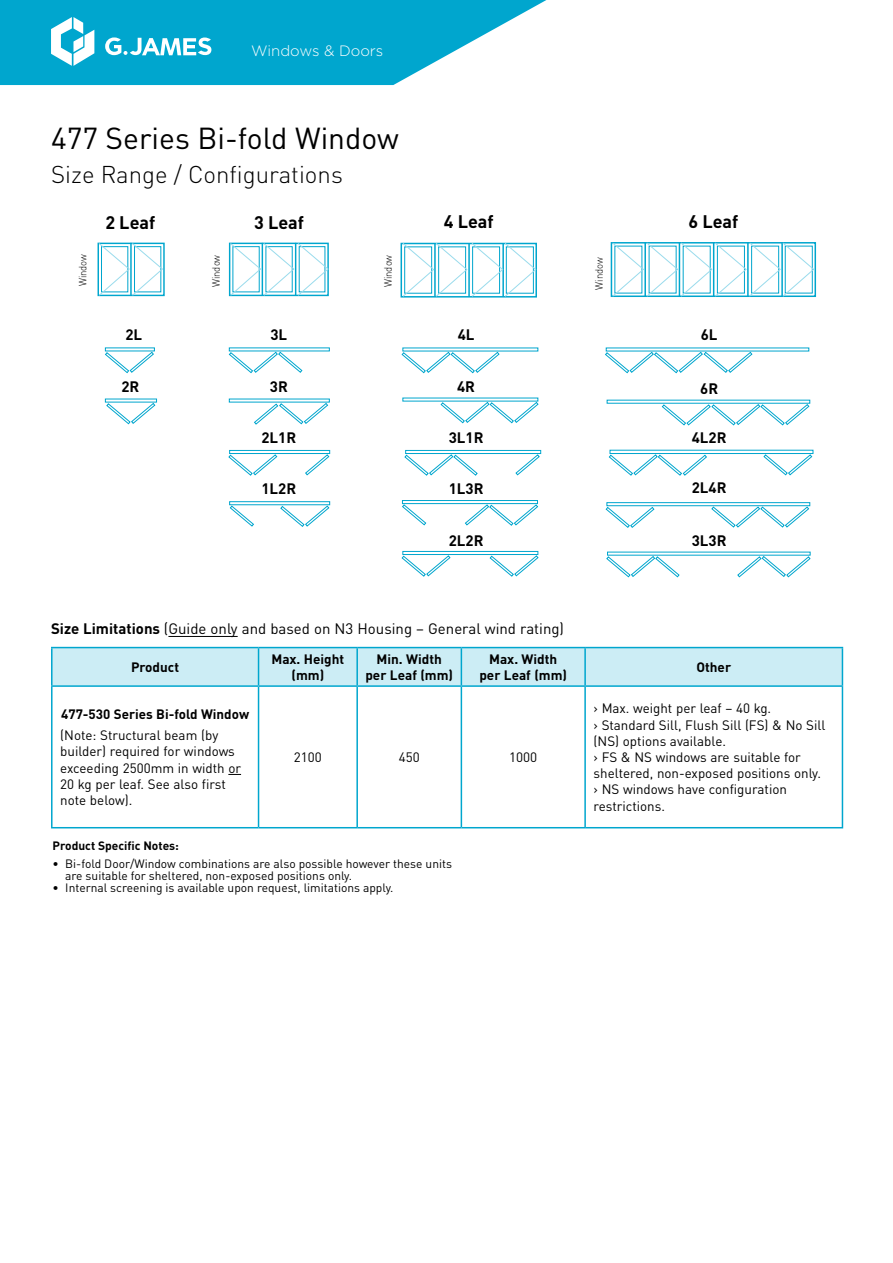
<style>
.page{position:relative;width:893px;height:1263px;background:#fff}
.page>*{position:absolute;margin:0;border:0;box-sizing:border-box;transform-origin:0 0}
.t1{font:30px "DINOT";color:#000}
.t2{font:300 24px "DINOT";color:#000}
.t3{font:700 18px "DINOT";color:#000}
.t4{font:15px "DINOT";color:#000}
.t5{font:700 15px "DINOT";color:#000}
.t6{font:300 15px "Gotham";color:#fff}
.t7{font:13.5px/16.2px "DINOT";color:#000}
.t8{font:700 13.5px/16.2px "DINOT";color:#000;text-align:center}
.t9{font:12px/12px "DINOT";color:#000}
.t10{font:700 12px "DINOT";color:#000}
.t11{font:300 10.5px "DINOT";color:#000;scale:.9 1}
.s1{font-weight:700}
</style>
<div class="page">
<svg style="left:0;top:0;width:547px;height:85px;fill:#00a6ce"></svg>
<svg style="left:105px;top:37px;width:106px;height:18px"></svg>
<svg style="left:51px;top:17px;width:43px;height:49px"></svg>
<svg style="left:105px;top:347px;width:50px;height:4px"></svg>
<svg style="left:104px;top:351px;width:50px;height:23px"></svg>
<svg style="left:106px;top:402px;width:50px;height:23px"></svg>
<svg style="left:98px;top:242px;width:66px;height:55px"></svg>
<svg style="left:229px;top:450px;width:101px;height:4px"></svg>
<svg style="left:305px;top:454px;width:25px;height:22px"></svg>
<svg style="left:228px;top:454px;width:50px;height:22px"></svg>
<svg style="left:229px;top:501px;width:101px;height:4px"></svg>
<svg style="left:229px;top:505px;width:25px;height:22px"></svg>
<svg style="left:280px;top:505px;width:50px;height:22px"></svg>
<svg style="left:229px;top:347px;width:101px;height:4px"></svg>
<svg style="left:228px;top:351px;width:75px;height:23px"></svg>
<svg style="left:253px;top:402px;width:76px;height:23px"></svg>
<svg style="left:229px;top:242px;width:100px;height:55px"></svg>
<svg style="left:401px;top:351px;width:99px;height:23px"></svg>
<svg style="left:402px;top:551px;width:136px;height:4px"></svg>
<svg style="left:401px;top:555px;width:50px;height:22px"></svg>
<svg style="left:489px;top:555px;width:50px;height:22px"></svg>
<svg style="left:440px;top:401px;width:99px;height:23px"></svg>
<svg style="left:405px;top:450px;width:136px;height:4px"></svg>
<svg style="left:515px;top:454px;width:25px;height:22px"></svg>
<svg style="left:404px;top:454px;width:74px;height:22px"></svg>
<svg style="left:402px;top:500px;width:136px;height:4px"></svg>
<svg style="left:464px;top:504px;width:75px;height:22px"></svg>
<svg style="left:402px;top:504px;width:25px;height:22px"></svg>
<svg style="left:401px;top:242px;width:136px;height:56px"></svg>
<svg style="left:610px;top:450px;width:203px;height:4px"></svg>
<svg style="left:763px;top:454px;width:50px;height:22px"></svg>
<svg style="left:608px;top:454px;width:99px;height:22px"></svg>
<svg style="left:606px;top:502px;width:204px;height:4px"></svg>
<svg style="left:605px;top:506px;width:50px;height:22px"></svg>
<svg style="left:711px;top:506px;width:99px;height:22px"></svg>
<svg style="left:607px;top:400px;width:203px;height:4px"></svg>
<svg style="left:661px;top:404px;width:149px;height:22px"></svg>
<svg style="left:605px;top:351px;width:148px;height:23px"></svg>
<svg style="left:606px;top:555px;width:74px;height:23px"></svg>
<svg style="left:737px;top:555px;width:74px;height:23px"></svg>
<svg style="left:611px;top:242px;width:204px;height:55px"></svg>
<div style="left:53px;top:648px;width:789px;height:37px;background:#ccedf5"></div>
<hr style="left:51px;top:647px;width:208px;height:1px;background:#00a6ce">
<hr style="left:51px;top:648px;width:2px;height:37px;background:#00a6ce">
<hr style="left:259px;top:647px;width:98px;height:1px;background:#00a6ce">
<hr style="left:258px;top:648px;width:1px;height:37px;background:#00a6ce">
<hr style="left:357px;top:647px;width:104px;height:1px;background:#00a6ce">
<hr style="left:356px;top:648px;width:2px;height:37px;background:#00a6ce">
<hr style="left:461px;top:647px;width:124px;height:1px;background:#00a6ce">
<hr style="left:461px;top:648px;width:1px;height:37px;background:#00a6ce">
<hr style="left:585px;top:647px;width:258px;height:1px;background:#00a6ce">
<hr style="left:584px;top:648px;width:2px;height:37px;background:#00a6ce">
<hr style="left:842px;top:648px;width:1px;height:37px;background:#00a6ce">
<hr style="left:51px;top:687px;width:2px;height:140px;background:#00a6ce">
<hr style="left:258px;top:687px;width:1px;height:140px;background:#00a6ce">
<hr style="left:356px;top:687px;width:2px;height:140px;background:#00a6ce">
<hr style="left:461px;top:687px;width:1px;height:140px;background:#00a6ce">
<hr style="left:585px;top:685px;width:258px;height:2px;background:#00a6ce">
<hr style="left:584px;top:687px;width:2px;height:140px;background:#00a6ce">
<hr style="left:842px;top:687px;width:1px;height:140px;background:#00a6ce">
<hr style="left:585px;top:827px;width:258px;height:1px;background:#00a6ce">
<hr style="left:51px;top:685px;width:208px;height:2px;background:#00a6ce">
<hr style="left:259px;top:685px;width:98px;height:2px;background:#00a6ce">
<hr style="left:357px;top:685px;width:104px;height:2px;background:#00a6ce">
<hr style="left:461px;top:685px;width:124px;height:2px;background:#00a6ce">
<hr style="left:51px;top:827px;width:208px;height:1px;background:#00a6ce">
<hr style="left:259px;top:827px;width:98px;height:1px;background:#00a6ce">
<hr style="left:357px;top:827px;width:104px;height:1px;background:#00a6ce">
<hr style="left:461px;top:827px;width:124px;height:1px;background:#00a6ce">
<svg style="left:228px;top:774px;width:13px;height:1px"></svg>
<hr style="left:168px;top:636px;width:70px;height:1px;background:#000">
<p class="t6" style="left:251px;top:41px;width:134px">Windows &amp; Doors</p>
<h1 class="t1" style="left:51px;top:120px;width:349px">477 Series Bi-fold Window</h1>
<h2 class="t2" style="left:51px;top:160px;width:293px">Size Range / Configurations</h2>
<h3 class="t3" style="left:105px;top:211px;width:51px">2 Leaf</h3>
<p class="t11" style="left:76px;top:286px;width:37px;rotate:-90deg">Window</p>
<h3 class="t3" style="left:254px;top:211px;width:51px">3 Leaf</h3>
<p class="t11" style="left:210px;top:287px;width:37px;rotate:-90deg">Window</p>
<p class="t5" style="left:125px;top:324px;width:18px">2L</p>
<p class="t5" style="left:121px;top:377px;width:19px">2R</p>
<p class="t5" style="left:270px;top:324px;width:18px">3L</p>
<p class="t5" style="left:270px;top:377px;width:19px">3R</p>
<p class="t5" style="left:261px;top:428px;width:36px">2L1R</p>
<p class="t5" style="left:261px;top:479px;width:36px">1L2R</p>
<p class="t11" style="left:382px;top:287px;width:37px;rotate:-90deg">Window</p>
<h3 class="t3" style="left:444px;top:210px;width:51px">4 Leaf</h3>
<p class="t5" style="left:458px;top:324px;width:18px">4L</p>
<p class="t5" style="left:457px;top:377px;width:19px">4R</p>
<p class="t5" style="left:449px;top:428px;width:36px">3L1R</p>
<p class="t5" style="left:449px;top:479px;width:36px">1L3R</p>
<p class="t5" style="left:449px;top:531px;width:36px">2L2R</p>
<p class="t4" style="left:51px;top:620px;width:515px"><span class="s1">Size Limitations</span> (Guide only and based on N3 Housing – General wind rating)</p>
<p class="t11" style="left:593px;top:290px;width:37px;rotate:-90deg">Window</p>
<h3 class="t3" style="left:688px;top:210px;width:51px">6 Leaf</h3>
<p class="t5" style="left:701px;top:324px;width:18px">6L</p>
<p class="t5" style="left:700px;top:378px;width:19px">6R</p>
<p class="t5" style="left:692px;top:428px;width:36px">4L2R</p>
<p class="t5" style="left:692px;top:478px;width:36px">2L4R</p>
<p class="t5" style="left:692px;top:531px;width:36px">3L3R</p>
<p class="t8" style="left:131px;top:659px;width:50px">Product</p>
<p class="t8" style="left:271px;top:650px;width:74px">Max. Height (mm)</p>
<p class="t8" style="left:365px;top:650px;width:89px">Min. Width per Leaf (mm)</p>
<p class="t8" style="left:479px;top:650px;width:89px">Max. Width per Leaf (mm)</p>
<p class="t8" style="left:696px;top:659px;width:36px">Other</p>
<p class="t8" style="left:61px;top:706px;width:189px">477-530 Series Bi-fold Window</p>
<p class="t7" style="left:60px;top:727px;width:182px">(Note: Structural beam (by builder) required for windows exceeding 2500mm in width or<br>20 kg per leaf. See also first note below).</p>
<p class="t7" style="left:594px;top:700px;width:233px">› Max. weight per leaf – 40 kg.<br>› Standard Sill, Flush Sill (FS) &amp; No Sill (NS) options available.<br>› FS &amp; NS windows are suitable for sheltered, non-exposed positions only. › NS windows have configuration restrictions.</p>
<p class="t7" style="left:294px;top:749px;width:29px">2100</p>
<p class="t7" style="left:399px;top:749px;width:22px">450</p>
<p class="t7" style="left:509px;top:749px;width:30px">1000</p>
<p class="t10" style="left:53px;top:837px;width:128px">Product Specific Notes:</p>
<p class="t9" style="left:65px;top:857px;width:388px;text-indent:-13px">• Bi-fold Door/Window combinations are also possible however these units are suitable for sheltered, non-exposed positions only.</p>
<p class="t9" style="left:53px;top:881px;width:342px">• Internal screening is available upon request, limitations apply.</p>
</div>
